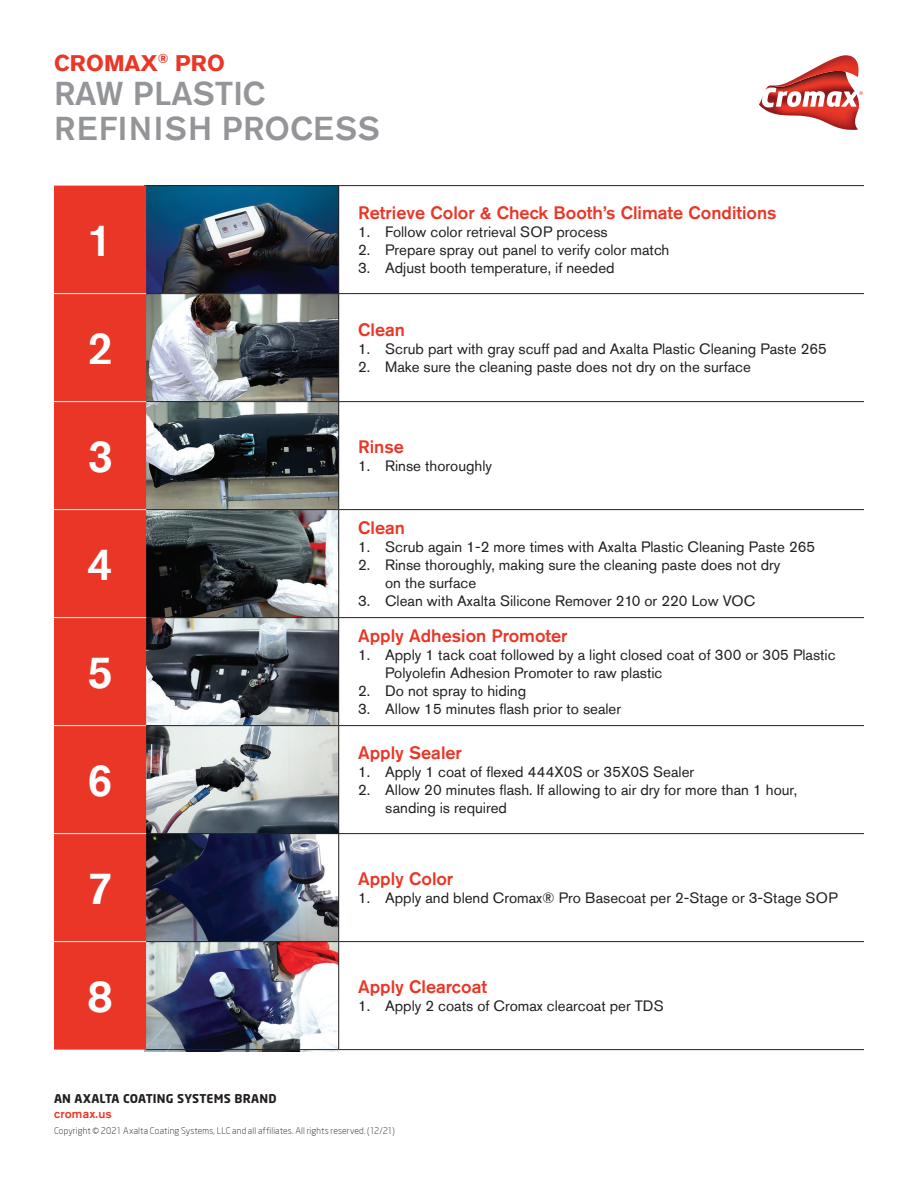
<style>
.page{position:relative;width:918px;height:1188px;background:#fff}
.page>*{position:absolute;margin:0;border:0;box-sizing:border-box;transform-origin:0 0}
.t1{font:500 45px "Akzidenz Grotesk Std";color:#fff}
.t2{font:500 33px/34.5px "Akzidenz Grotesk Std";letter-spacing:.02em;color:#939598}
.t3{font:700 22.5px "Akzidenz Grotesk Std";color:#ea3626}
.t4{font:500 18px "Akzidenz Grotesk Std";color:#ea3626}
.t5{font:15px/18px "Akzidenz Grotesk Std";color:#231f20}
.t6{font:700 12px "Neo Sans Pro";letter-spacing:.02em;color:#231f20}
.t7{font:500 12px "Akzidenz Grotesk Std";letter-spacing:.02em;color:#ea3626}
.t8{font:300 9px "Neo Sans";letter-spacing:.015em;color:#231f20}
</style>
<div class="page">
<img style="left:145px;top:185px;width:193px;height:866px">
<div style="left:54px;top:186px;width:92px;height:864px;background:#ea3626"></div>
<hr style="left:146px;top:185px;width:193px;height:1px;background:#231f20">
<hr style="left:339px;top:185px;width:525px;height:1px;background:#231f20">
<hr style="left:146px;top:293px;width:193px;height:1px;background:#231f20">
<hr style="left:339px;top:293px;width:525px;height:1px;background:#231f20">
<hr style="left:146px;top:401px;width:193px;height:1px;background:#231f20">
<hr style="left:339px;top:401px;width:525px;height:1px;background:#231f20">
<hr style="left:146px;top:509px;width:193px;height:1px;background:#231f20">
<hr style="left:339px;top:509px;width:525px;height:1px;background:#231f20">
<hr style="left:146px;top:617px;width:193px;height:1px;background:#231f20">
<hr style="left:339px;top:617px;width:525px;height:1px;background:#231f20">
<hr style="left:146px;top:725px;width:193px;height:1px;background:#231f20">
<hr style="left:339px;top:725px;width:525px;height:1px;background:#231f20">
<hr style="left:146px;top:833px;width:193px;height:1px;background:#231f20">
<hr style="left:339px;top:833px;width:525px;height:1px;background:#231f20">
<hr style="left:146px;top:941px;width:193px;height:1px;background:#231f20">
<hr style="left:339px;top:941px;width:525px;height:1px;background:#231f20">
<hr style="left:146px;top:1049px;width:193px;height:1px;background:#231f20">
<hr style="left:339px;top:1049px;width:525px;height:1px;background:#231f20">
<hr style="left:338px;top:186px;width:1px;height:107px;background:#231f20">
<hr style="left:338px;top:294px;width:1px;height:107px;background:#231f20">
<hr style="left:338px;top:402px;width:1px;height:107px;background:#231f20">
<hr style="left:338px;top:510px;width:1px;height:107px;background:#231f20">
<hr style="left:338px;top:618px;width:1px;height:107px;background:#231f20">
<hr style="left:338px;top:726px;width:1px;height:107px;background:#231f20">
<hr style="left:338px;top:834px;width:1px;height:107px;background:#231f20">
<hr style="left:338px;top:942px;width:1px;height:107px;background:#231f20">
<hr style="left:54px;top:293px;width:92px;height:1px;background:#fff">
<hr style="left:54px;top:401px;width:92px;height:1px;background:#fff">
<hr style="left:54px;top:509px;width:92px;height:1px;background:#fff">
<hr style="left:54px;top:617px;width:92px;height:1px;background:#fff">
<hr style="left:54px;top:725px;width:92px;height:1px;background:#fff">
<hr style="left:54px;top:833px;width:92px;height:1px;background:#fff">
<hr style="left:54px;top:941px;width:92px;height:1px;background:#fff">
<svg style="left:759px;top:55px;width:100px;height:75px"></svg>
<h3 class="t3" style="left:54px;top:50px;width:172px">CROMAX<sup>®</sup> PRO</h3>
<h2 class="t2" style="left:54px;top:76px;width:327px">RAW PLASTIC<br>REFINISH PROCESS</h2>
<h1 class="t1" style="left:87px;top:213px;width:27px">1</h1>
<h1 class="t1" style="left:87px;top:321px;width:27px">2</h1>
<p class="t4" style="left:358px;top:202px;width:420px">Retrieve Color &amp; Check Booth’s Climate Conditions</p>
<p class="t5" style="left:358px;top:223px;width:251px">1. Follow color retrieval SOP process</p>
<p class="t5" style="left:358px;top:241px;width:313px">2. Prepare spray out panel to verify color match</p>
<p class="t5" style="left:358px;top:259px;width:258px">3. Adjust booth temperature, if needed</p>
<p class="t4" style="left:358px;top:319px;width:48px">Clean</p>
<p class="t5" style="left:358px;top:340px;width:470px">1. Scrub part with gray scuff pad and Axalta Plastic Cleaning Paste 265</p>
<p class="t5" style="left:358px;top:358px;width:394px">2. Make sure the cleaning paste does not dry on the surface</p>
<h1 class="t1" style="left:87px;top:429px;width:27px">3</h1>
<p class="t4" style="left:358px;top:436px;width:47px">Rinse</p>
<p class="t5" style="left:358px;top:457px;width:135px">1. Rinse thoroughly</p>
<h1 class="t1" style="left:87px;top:537px;width:27px">4</h1>
<h1 class="t1" style="left:87px;top:645px;width:27px">5</h1>
<h1 class="t1" style="left:87px;top:753px;width:27px">6</h1>
<p class="t4" style="left:358px;top:517px;width:48px">Clean</p>
<p class="t5" style="left:358px;top:538px;width:459px">1. Scrub again 1-2 more times with Axalta Plastic Cleaning Paste 265</p>
<p class="t5" style="left:385px;top:556px;width:397px;text-indent:-27px">2. Rinse thoroughly, making sure the cleaning paste does not dry on the surface</p>
<p class="t5" style="left:358px;top:592px;width:399px">3. Clean with Axalta Silicone Remover 210 or 220 Low VOC</p>
<p class="t4" style="left:358px;top:625px;width:211px">Apply Adhesion Promoter</p>
<p class="t5" style="left:385px;top:646px;width:452px;text-indent:-27px">1. Apply 1 tack coat followed by a light closed coat of 300 or 305 Plastic<br>Polyolefin Adhesion Promoter to raw plastic</p>
<p class="t5" style="left:358px;top:682px;width:169px">2. Do not spray to hiding</p>
<p class="t5" style="left:358px;top:700px;width:264px">3. Allow 15 minutes flash prior to sealer</p>
<p class="t4" style="left:358px;top:742px;width:105px">Apply Sealer</p>
<p class="t5" style="left:358px;top:763px;width:338px">1. Apply 1 coat of flexed 444X0S or 35X0S Sealer</p>
<p class="t5" style="left:385px;top:781px;width:413px;text-indent:-27px">2. Allow 20 minutes flash. If allowing to air dry for more than 1 hour, sanding is required</p>
<h1 class="t1" style="left:87px;top:861px;width:27px">7</h1>
<p class="t4" style="left:358px;top:868px;width:97px">Apply Color</p>
<p class="t5" style="left:358px;top:889px;width:481px">1. Apply and blend Cromax® Pro Basecoat per 2-Stage or 3-Stage SOP</p>
<h1 class="t1" style="left:87px;top:969px;width:27px">8</h1>
<p class="t4" style="left:358px;top:976px;width:130px">Apply Clearcoat</p>
<p class="t5" style="left:358px;top:997px;width:307px">1. Apply 2 coats of Cromax clearcoat per TDS</p>
<p class="t6" style="left:54px;top:1091px;width:224px">AN AXALTA COATING SYSTEMS BRAND</p>
<p class="t7" style="left:54px;top:1106px;width:59px">cromax.us</p>
<p class="t8" style="left:54px;top:1125px;width:342px">Copyright © 2021 Axalta Coating Systems, LLC and all affiliates. All rights reserved. (12/21)</p>
</div>
